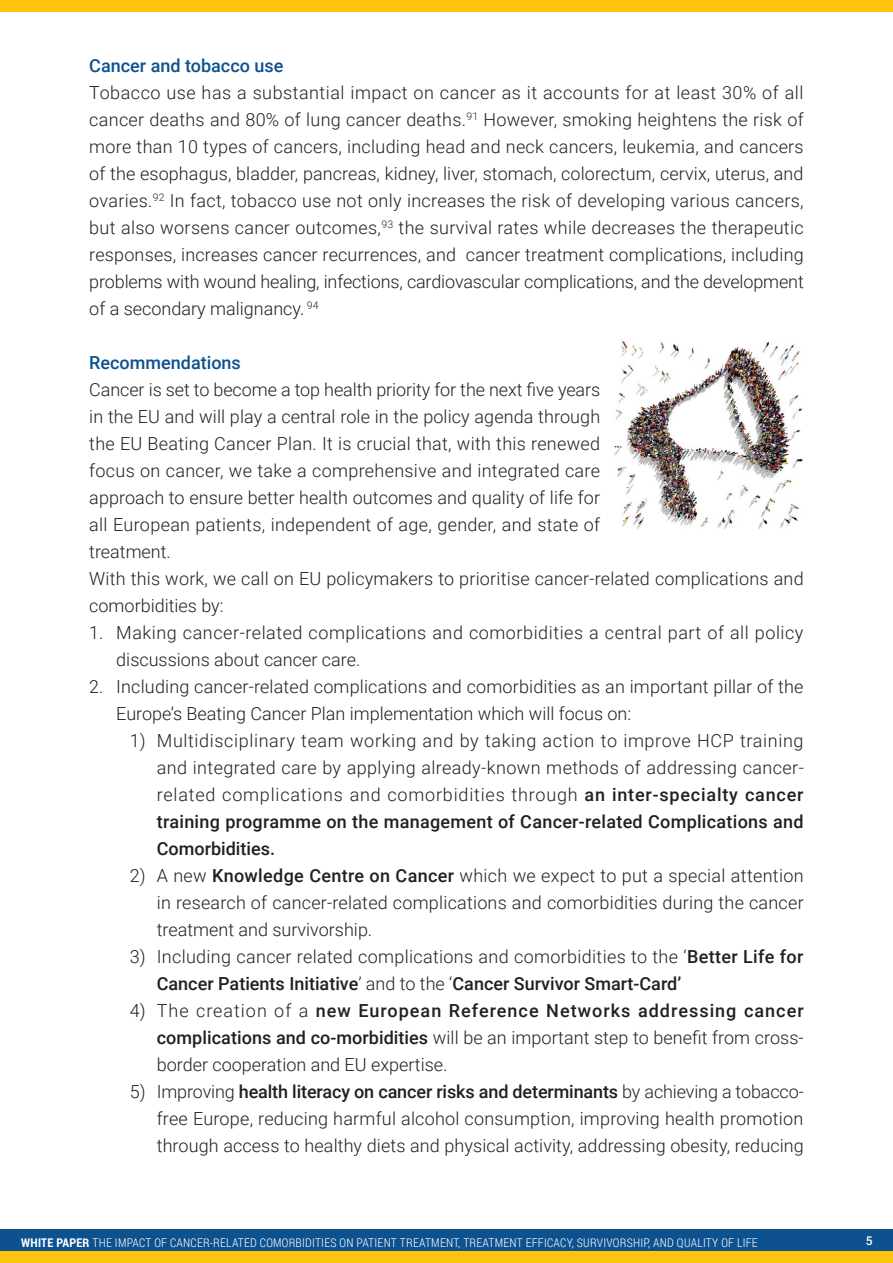
<style>
.page{position:relative;width:893px;height:1263px;background:#fff}
.page>*{position:absolute;margin:0;border:0;box-sizing:border-box;transform-origin:0 0}
.t1{font:300 18px/27px "Roboto";letter-spacing:.01em;color:#231f20;text-align:justify}
.t2{font:300 18px/27px "Roboto";letter-spacing:.03em;color:#231f20}
.t3{font:500 18px "Roboto";color:#0d518f}
.t4{font:300 12px "Roboto Condensed";letter-spacing:.02em;color:#fff}
.t5{font:500 12px "Roboto";color:#fff}
.s1{font-weight:500}
.s2{font-weight:700}
</style>
<div class="page">
<div style="left:0;top:0;width:893px;height:11px;background:#ffc20e"></div>
<div style="left:0;top:1229px;width:893px;height:23px;background:#0d518f"></div>
<div style="left:0;top:1252px;width:893px;height:11px;background:#ffc20e"></div>
<img style="left:614px;top:341px;width:189px;height:188px">
<p class="t3" style="left:89px;top:53px;width:196px">Cancer and tobacco use</p>
<p class="t1" style="left:89px;top:78px;width:716px">Tobacco use has a substantial impact on cancer as it accounts for at least 30% of all cancer deaths and 80% of lung cancer deaths.<sup>91</sup> However, smoking heightens the risk of more than 10 types of cancers, including head and neck cancers, leukemia, and cancers of the esophagus, bladder, pancreas, kidney, liver, stomach, colorectum, cervix, uterus, and ovaries.<sup>92</sup> In fact, tobacco use not only increases the risk of developing various cancers, but also worsens cancer outcomes,<sup>93</sup> the survival rates while decreases the therapeutic responses, increases cancer recurrences, and cancer treatment complications, including problems with wound healing, infections, cardiovascular complications, and the development of a secondary malignancy. <sup>94</sup></p>
<p class="t3" style="left:89px;top:350px;width:153px">Recommendations</p>
<p class="t1" style="left:89px;top:375px;width:716px;text-align:left">Cancer is set to become a top health priority for the next five years<br>in the EU and will play a central role in the policy agenda through<br>the EU Beating Cancer Plan. It is crucial that, with this renewed<br>focus on cancer, we take a comprehensive and integrated care<br>approach to ensure better health outcomes and quality of life for<br>all European patients, independent of age, gender, and state of<br>treatment.<br>With this work, we call on EU policymakers to prioritise cancer-related complications and comorbidities by:</p>
<p class="t2" style="left:116px;top:618px;width:689px;text-indent:-27px">1. Making cancer-related complications and comorbidities a central part of all policy discussions about cancer care.</p>
<p class="t1" style="left:116px;top:672px;width:689px;text-indent:-27px">2. Including cancer-related complications and comorbidities as an important pillar of the<br>Europe’s Beating Cancer Plan implementation which will focus on:</p>
<p class="t1" style="left:157px;top:726px;width:648px;text-indent:-27px">1) Multidisciplinary team working and by taking action to improve HCP training and integrated care by applying already-known methods of addressing cancer&shy;related complications and comorbidities through <span class="s1">an inter-specialty cancer training programme on the management of Cancer-related Complications and Comorbidities.</span></p>
<p class="t1" style="left:157px;top:861px;width:648px;text-indent:-27px">2) A new <span class="s1">Knowledge Centre on Cancer</span> which we expect to put a special attention in research of cancer-related complications and comorbidities during the cancer treatment and survivorship.</p>
<p class="t1" style="left:157px;top:942px;width:648px;text-indent:-27px">3) Including cancer related complications and comorbidities to the ‘<span class="s1">Better Life for<br>Cancer Patients Initiative</span>’ and to the ‘<span class="s1">Cancer Survivor Smart-Card’</span></p>
<p class="t1" style="left:157px;top:996px;width:648px;text-indent:-27px">4) The creation of a <span class="s1">new European Reference Networks addressing cancer complications and co-morbidities</span> will be an important step to benefit from cross&shy;border cooperation and EU expertise.</p>
<p class="t1" style="left:157px;top:1077px;width:648px;text-indent:-27px">5) Improving <span class="s1">health literacy on cancer risks and determinants</span> by achieving a tobacco&shy;free Europe, reducing harmful alcohol consumption, improving health promotion through access to healthy diets and physical activity, addressing obesity, reducing</p>
<p class="t4" style="left:21px;top:1234px;width:738px"><span class="s2">WHITE PAPER</span> THE IMPACT OF CANCER-RELATED COMORBIDITIES ON PATIENT TREATMENT, TREATMENT EFFICACY, SURVIVORSHIP, AND QUALITY OF LIFE</p>
<p class="t5" style="left:866px;top:1232px;width:8px">5</p>
</div>
